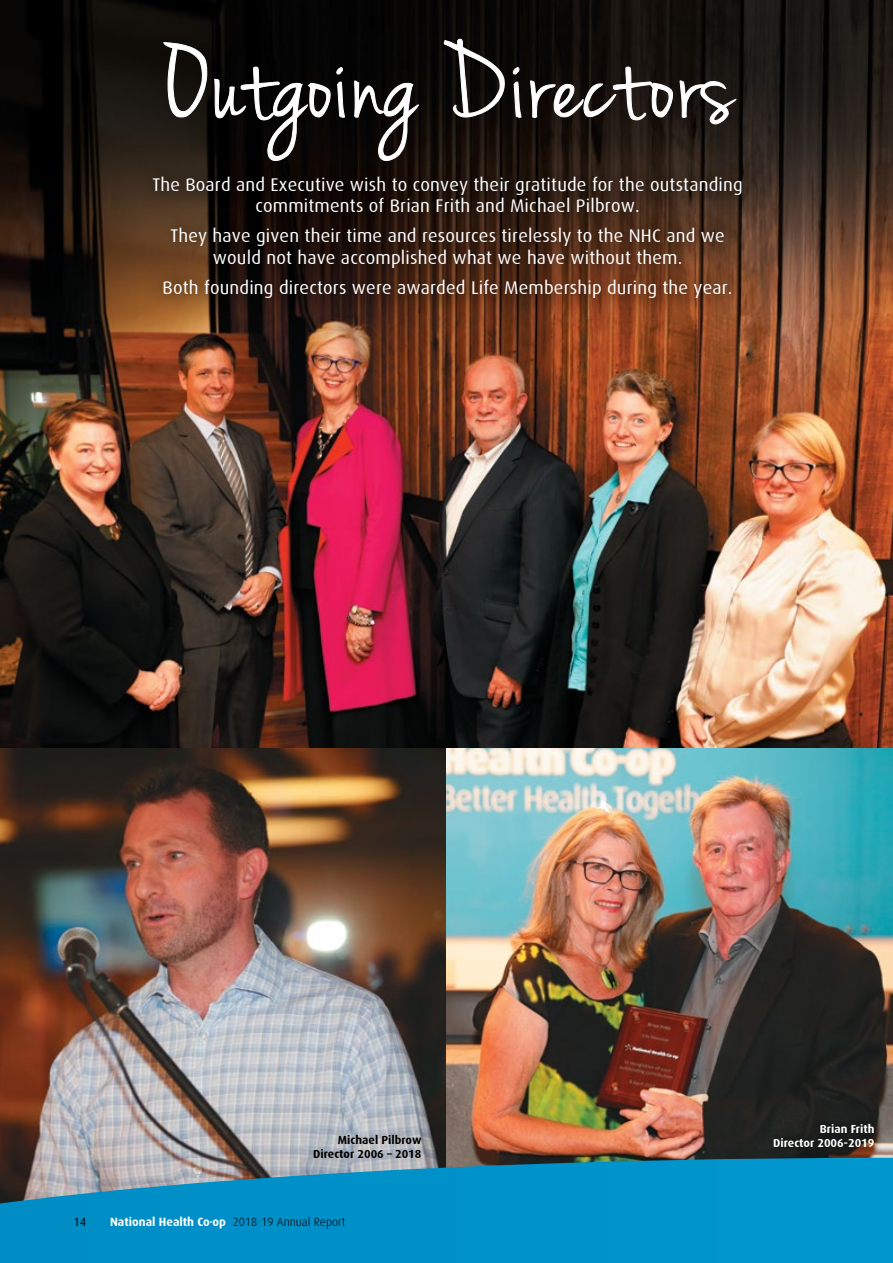
<style>
.page{position:relative;width:893px;height:1263px;background:#fff}
.page>*{position:absolute;margin:0;border:0;box-sizing:border-box;transform-origin:0 0}
.t1{font:112.5px "Jenna Sue";letter-spacing:.02em;color:#fff}
.t2{font:18.3px/21.5px "Dax";letter-spacing:.01em;color:#fff;text-align:center}
.t3{font:700 12px "Dax";color:#fff}
.t4{font:12px "Dax";color:#000}
.t5{font:700 11.7px "Dax";color:#000}
.t6{font:700 11.7px "Dax";color:#fff}
.s1{font-weight:300;color:#000}
</style>
<div class="page">
<img style="left:0;top:0;width:893px;height:1158px">
<div style="left:765px;top:1117px;width:117px;height:38px;background:#000;opacity:.75"></div>
<svg style="left:163px;top:42px;width:44px;height:76px;background:#2c2925"></svg>
<svg style="left:214px;top:67px;width:131px;height:94px;background:#1b1919"></svg>
<svg style="left:354px;top:81px;width:65px;height:80px;background:#272422"></svg>
<svg style="left:443px;top:39px;width:62px;height:79px;background:#201e1c"></svg>
<svg style="left:513px;top:67px;width:8px;height:51px"></svg>
<svg style="left:530px;top:67px;width:143px;height:54px;background:#2e2925"></svg>
<svg style="left:680px;top:73px;width:56px;height:51px;background:#342f2c"></svg>
<svg style="left:137px;top:161px;width:623px;height:153px;background:#3c2314"></svg>
<svg style="left:0;top:1158px;width:893px;height:105px;background:#1391c2"></svg>
<h1 class="t1" style="left:167px;top:20px;width:567px">Outgoing Directors</h1>
<p class="t2" style="left:152px;top:174px;width:592px">The Board and Executive wish to convey their gratitude for the outstanding commitments of Brian Frith and Michael Pilbrow.</p>
<p class="t2" style="left:170px;top:225px;width:556px">They have given their time and resources tirelessly to the NHC and we would not have accomplished what we have without them.</p>
<p class="t2" style="left:163px;top:277px;width:571px">Both founding directors were awarded Life Membership during the year.</p>
<p class="t6" style="left:820px;top:1122px;width:56px">Brian Frith</p>
<p class="t5" style="left:338px;top:1133px;width:85px">Michael Pilbrow</p>
<p class="t6" style="left:773px;top:1136px;width:103px">Director 2006-2019</p>
<p class="t5" style="left:313px;top:1147px;width:110px">Director 2006 – 2018</p>
<p class="t4" style="left:73px;top:1215px;width:14px">14</p>
<p class="t3" style="left:110px;top:1215px;width:237px">National Health Co-op <span class="s1">2018-19 Annual Report</span></p>
</div>
